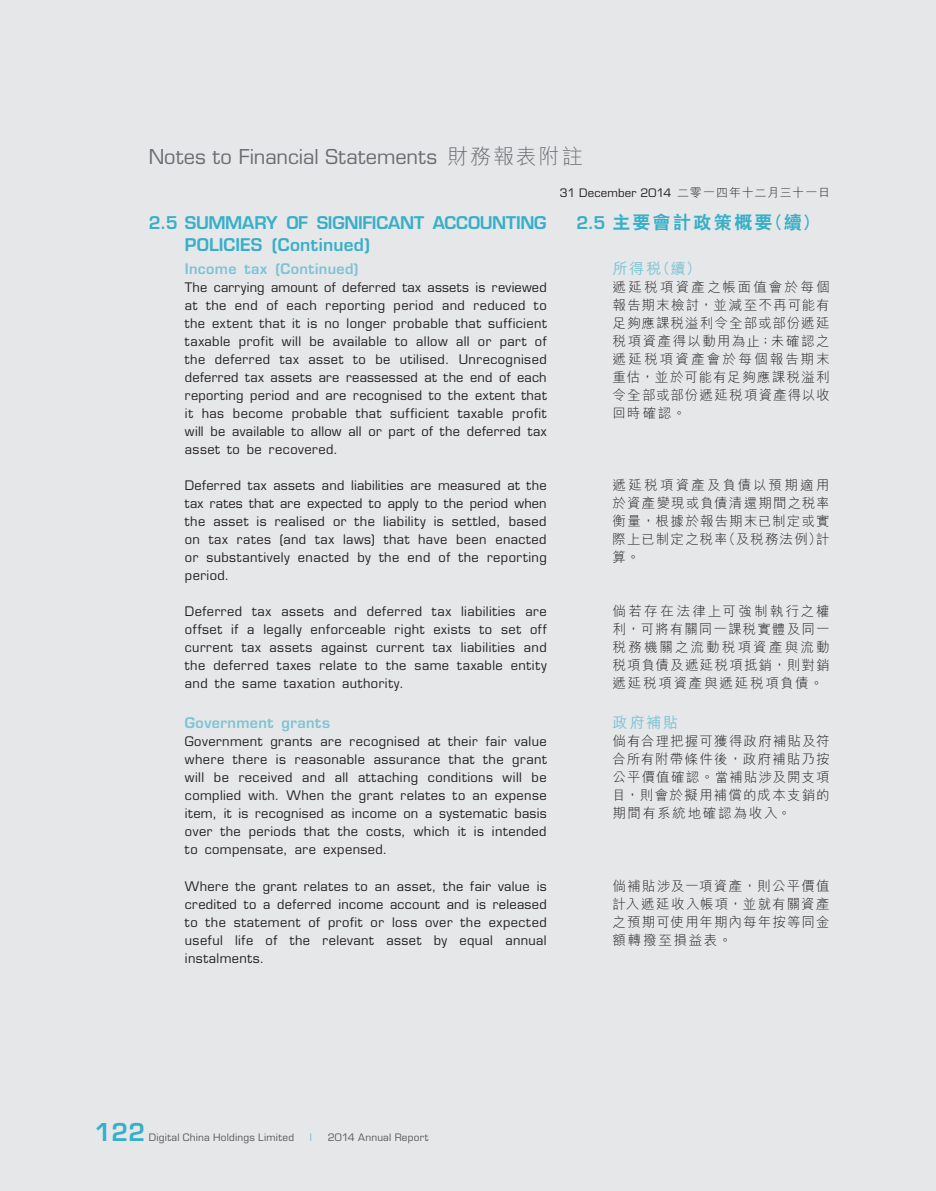
<style>
.page{position:relative;width:936px;height:1191px;background:#fff}
.page>*{position:absolute;margin:0;border:0;box-sizing:border-box;transform-origin:0 0}
.t1{font:600 24px "Eurostile LT Std";color:#36afc8}
.t2{font:19.95px "Eurostile LT Std";color:#6c6d70}
._03_H1{font:800 18px "C Hei 2 HK";letter-spacing:.125em;color:#36afc8}
._03_H1-2{font:600 17.1px/22.5px "Eurostile LT Std";letter-spacing:-.01em;color:#36afc8}
._04___H2{font:500 15px "M Hei HK";letter-spacing:.12em;color:#7cc3d5}
._04___H2-2{font:600 14.25px "Eurostile LT Std";letter-spacing:.03em;color:#7cc3d5}
._12___P2{font:300 13.5px/18px "M Hei HK";letter-spacing:.09em;color:#231f20;text-align:justify}
._12___P2-2{font:12.9px/18px "Eurostile LT Std";letter-spacing:.035em;color:#231f20;text-align:justify}
.t3{font:11.4px "Eurostile LT Std";letter-spacing:.015em;color:#231f20}
.t4{font:10.05px "Eurostile LT Std";letter-spacing:.02em;color:#57585a}
.t5{font:10.05px "Eurostile LT Std";color:#69bcd1}
.s1{font-family:"M Hei HK";font-weight:300;font-size:21px}
.s2{font-family:"M Hei HK";font-weight:300;font-size:12px}
.s3{font-family:"Eurostile LT Std";font-weight:600;font-size:17.1px}
</style>
<div class="page">
<div style="left:0;top:0;width:935px;height:1191px;background:#e6e7e9"></div>
<h2 class="t2" style="left:149px;top:145px;width:435px">Notes to Financial Statements <span class="s1">財務報表附註</span></h2>
<p class="_03_H1-2" style="left:185px;top:211px;width:363px;text-indent:-36px">2.5 SUMMARY OF SIGNIFICANT ACCOUNTING<br>POLICIES (Continued)</p>
<p class="_04___H2-2" style="left:185px;top:260px;width:175px">Income tax (Continued)</p>
<p class="_12___P2-2" style="left:185px;top:278px;width:363px">The carrying amount of deferred tax assets is reviewed at the end of each reporting period and reduced to the extent that it is no longer probable that sufficient taxable profit will be available to allow all or part of the deferred tax asset to be utilised. Unrecognised deferred tax assets are reassessed at the end of each reporting period and are recognised to the extent that it has become probable that sufficient taxable profit will be available to allow all or part of the deferred tax asset to be recovered.</p>
<p class="_12___P2-2" style="left:185px;top:476px;width:363px">Deferred tax assets and liabilities are measured at the tax rates that are expected to apply to the period when the asset is realised or the liability is settled, based on tax rates (and tax laws) that have been enacted or substantively enacted by the end of the reporting period.</p>
<p class="_12___P2-2" style="left:185px;top:602px;width:363px">Deferred tax assets and deferred tax liabilities are offset if a legally enforceable right exists to set off current tax assets against current tax liabilities and the deferred taxes relate to the same taxable entity and the same taxation authority.</p>
<p class="_04___H2-2" style="left:185px;top:714px;width:146px">Government grants</p>
<p class="_12___P2-2" style="left:185px;top:733px;width:363px">Government grants are recognised at their fair value where there is reasonable assurance that the grant will be received and all attaching conditions will be complied with. When the grant relates to an expense item, it is recognised as income on a systematic basis over the periods that the costs, which it is intended to compensate, are expensed.</p>
<p class="_12___P2-2" style="left:185px;top:877px;width:363px">Where the grant relates to an asset, the fair value is credited to a deferred income account and is released to the statement of profit or loss over the expected useful life of the relevant asset by equal annual instalments.</p>
<p class="t3" style="left:560px;top:186px;width:271px">31 December 2014 <span class="s2">二零一四年十二月三十一日</span></p>
<p class="_03_H1" style="left:576px;top:210px;width:245px"><span class="s3">2.5</span> 主要會計政策概要（續）</p>
<p class="_04___H2" style="left:612px;top:257px;width:90px">所得稅（續）</p>
<p class="_12___P2" style="left:612px;top:277px;width:218px">遞延稅項資產之帳面值會於每個報告期末檢討，並減至不再可能有足夠應課稅溢利令全部或部份遞延稅項資產得以動用為止；未確認之遞延稅項資產會於每個報告期末重估，並於可能有足夠應課稅溢利令全部或部份遞延稅項資產得以收回時確認。</p>
<p class="_12___P2" style="left:612px;top:475px;width:218px">遞延稅項資產及負債以預期適用於資產變現或負債清還期間之稅率衡量，根據於報告期末已制定或實際上已制定之稅率（及稅務法例）計算。</p>
<p class="_12___P2" style="left:612px;top:601px;width:219px">倘若存在法律上可強制執行之權利，可將有關同一課稅實體及同一稅務機關之流動稅項資產與流動稅項負債及遞延稅項抵銷，則對銷遞延稅項資產與遞延稅項負債。</p>
<p class="_04___H2" style="left:612px;top:712px;width:67px">政府補貼</p>
<p class="_12___P2" style="left:612px;top:732px;width:218px">倘有合理把握可獲得政府補貼及符合所有附帶條件後，政府補貼乃按公平價值確認。當補貼涉及開支項目，則會於擬用補償的成本支銷的期間有系統地確認為收入。</p>
<p class="_12___P2" style="left:612px;top:876px;width:218px">倘補貼涉及一項資產，則公平價值計入遞延收入帳項，並就有關資產之預期可使用年期內每年按等同金額轉撥至損益表。</p>
<h1 class="t1" style="left:95px;top:1117px;width:52px">122</h1>
<p class="t4" style="left:149px;top:1130px;width:147px">Digital China Holdings Limited</p>
<p class="t5" style="left:310px;top:1130px;width:4px">l</p>
<p class="t4" style="left:328px;top:1130px;width:102px">2014 Annual Report</p>
</div>
